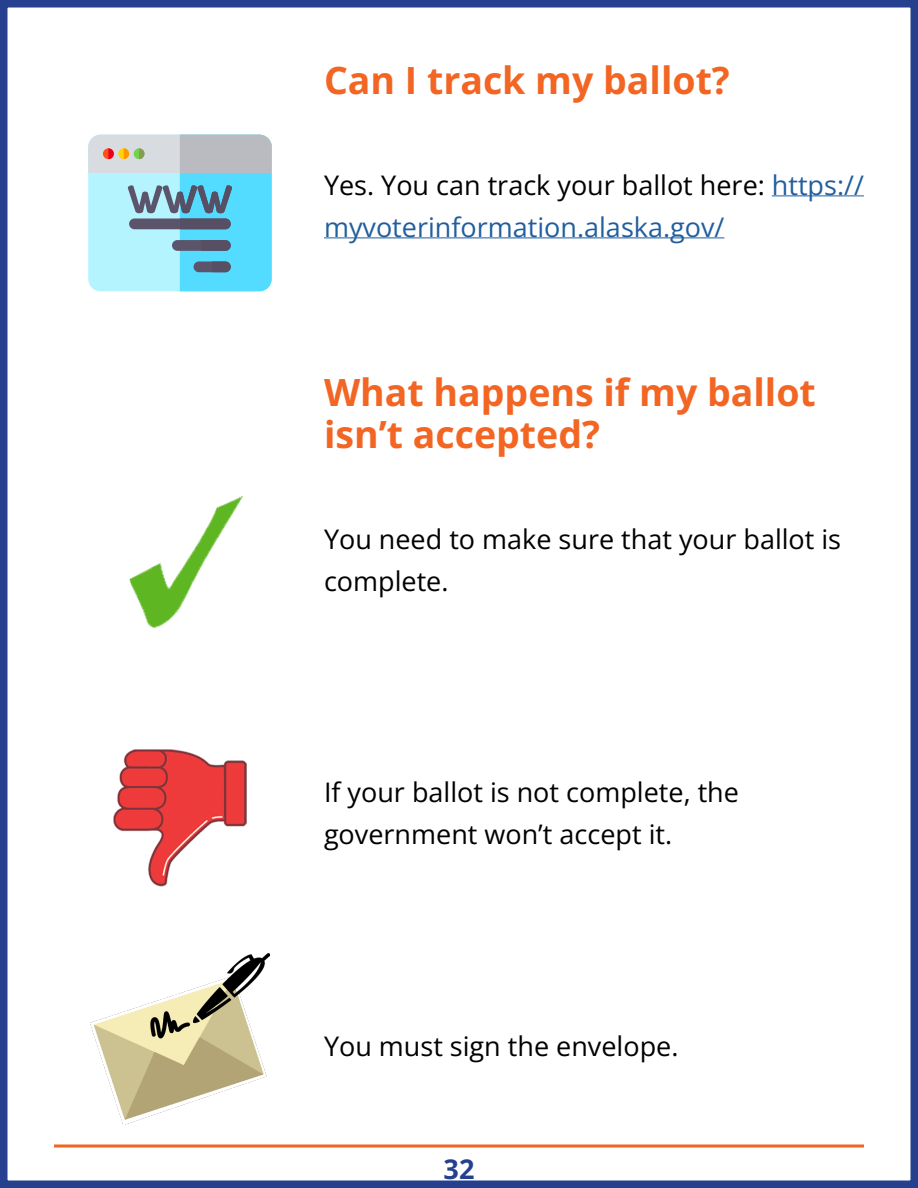
<style>
.page{position:relative;width:918px;height:1188px;background:#fff}
.page>*{position:absolute;margin:0;border:0;box-sizing:border-box;transform-origin:0 0}
.t1{font:700 37.5px/42px "Open Sans";color:#f26522}
.t2{font:27px/42px "Open Sans";color:#000}
.Normal_-_Tightest{font:27px/42px "Open Sans";color:#215e9e}
.t3{font:700 27px "Open Sans";color:#25408f}
.s1{color:#000}
</style>
<div class="page">
<div style="left:0;top:0;width:918px;height:1188px;border:8px solid #25408f"></div>
<svg style="left:54px;top:1144px;width:810px;height:4px;background:#f58b59"></svg>
<hr style="left:772px;top:196px;width:92px;height:1px;background:#215e9e">
<hr style="left:324px;top:238px;width:400px;height:1px;background:#215e9e">
<svg style="left:88px;top:135px;width:184px;height:156px;background:#90cedf"></svg>
<img style="left:129px;top:496px;width:115px;height:132px">
<img style="left:113px;top:749px;width:134px;height:138px">
<img style="left:90px;top:953px;width:180px;height:171px">
<h2 class="t1" style="left:324px;top:59px;width:407px">Can I track my ballot?</h2>
<p class="Normal_-_Tightest" style="left:324px;top:163px;width:541px"><span class="s1">Yes. You can track your ballot here:</span> https:// myvoterinformation.alaska.gov/</p>
<h2 class="t1" style="left:324px;top:371px;width:493px">What happens if my ballot isn’t accepted?</h2>
<p class="t2" style="left:324px;top:517px;width:519px">You need to make sure that your ballot is complete.</p>
<p class="t2" style="left:324px;top:771px;width:417px">If your ballot is not complete, the government won’t accept it.</p>
<p class="t2" style="left:324px;top:1024px;width:356px">You must sign the envelope.</p>
<p class="t3" style="left:444px;top:1151px;width:32px">32</p>
</div>
